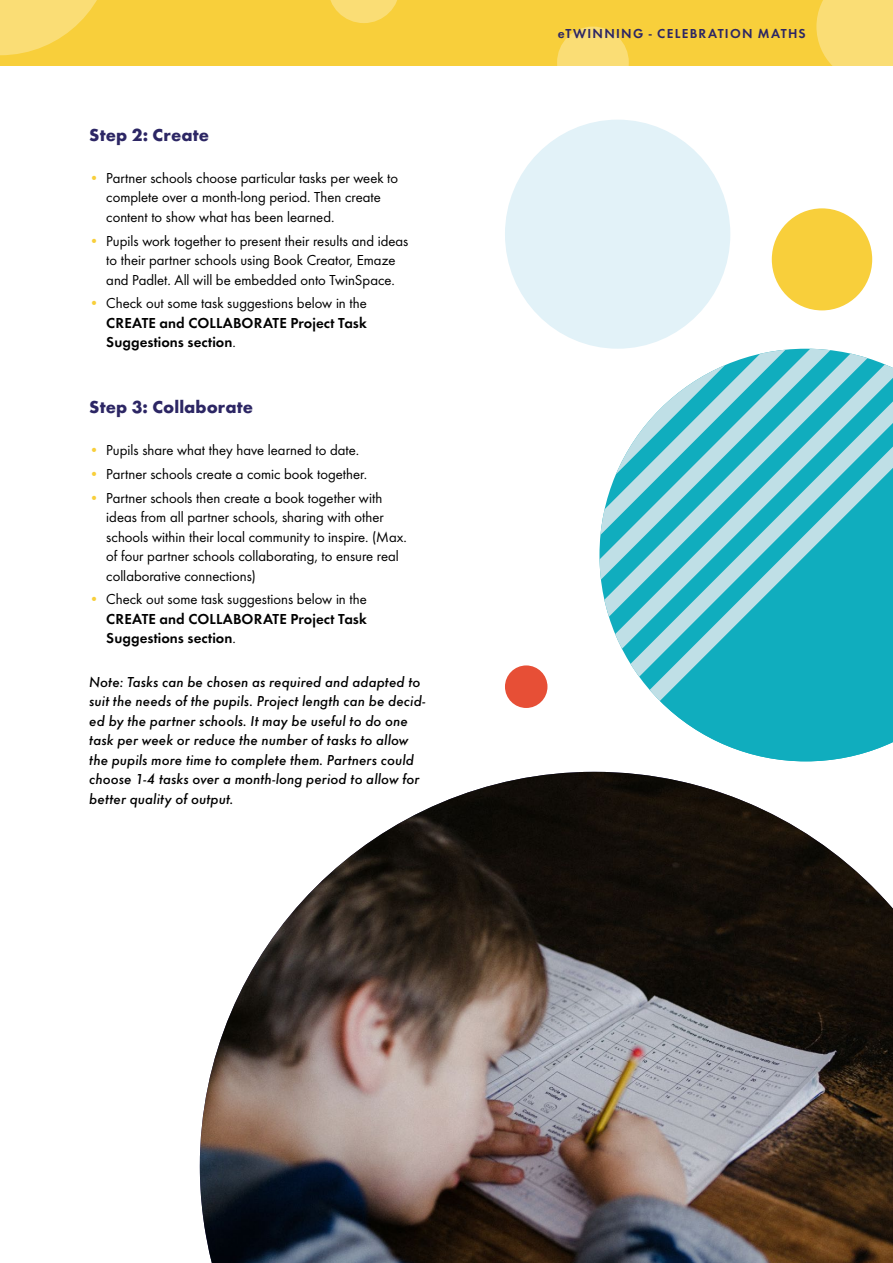
<style>
.page{position:relative;width:893px;height:1263px;background:#fff}
.page>*{position:absolute;margin:0;border:0;box-sizing:border-box;transform-origin:0 0}
.t1{font:700 18px "Futura";letter-spacing:.005em;color:#2c2664}
.t2{font:15px/19.5px "Futura Boo";color:#000}
.t3{font:italic 500 15px/19.5px "Futura";letter-spacing:.005em;color:#000}
.t4{font:15px/19.5px "Futura Dem";letter-spacing:.005em;color:#000}
.t5{font:13.5px "Futura Dem";letter-spacing:.095em;color:#2c2664}
.s1{color:#f8cf3b}
.s2{font-family:"Futura Boo"}
</style>
<div class="page">
<div style="left:0;top:0;width:893px;height:66px;background:#f8cf3b"></div>
<div style="left:816px;top:0;width:77px;height:66px;background:#fadd75"></div>
<svg style="left:557px;top:27px;width:72px;height:39px"></svg>
<svg style="left:330px;top:0;width:67px;height:23px"></svg>
<svg style="left:0;top:0;width:97px;height:55px"></svg>
<img style="left:200px;top:772px;width:693px;height:491px">
<svg style="left:660px;top:701px;width:233px;height:80px;fill:#10adbe"></svg>
<svg style="left:650px;top:677px;width:243px;height:24px;background:#1db1c1"></svg>
<svg style="left:630px;top:649px;width:263px;height:28px;background:#2bb4c4"></svg>
<svg style="left:615px;top:364px;width:278px;height:285px;background:#38b8c7"></svg>
<svg style="left:604px;top:354px;width:263px;height:263px;background:#4abdcb"></svg>
<svg style="left:599px;top:349px;width:231px;height:231px;background:#63c5d1"></svg>
<svg style="left:600px;top:350px;width:186px;height:185px"></svg>
<div style="left:505px;top:120px;width:225px;height:229px;background:#e2f2f8;border-radius:50%"></div>
<div style="left:772px;top:208px;width:100px;height:102px;background:#f8cf3b;border-radius:50%"></div>
<div style="left:505px;top:665px;width:42px;height:43px;background:#e74f36;border-radius:50%"></div>
<p class="t1" style="left:89px;top:122px;width:121px">Step 2: Create</p>
<p class="t2" style="left:106px;top:167px;width:293px;text-indent:-17px"><span class="s1">•</span> Partner schools choose particular tasks per week to complete over a month-long period. Then create content to show what has been learned.</p>
<p class="t2" style="left:89px;top:230px;width:321px;text-align:center"><span class="s1">•</span> Pupils work together to present their results and ideas to their partner schools using Book Creator, Emaze<br>and Padlet. All will be embedded onto TwinSpace.</p>
<p class="t2" style="left:89px;top:293px;width:279px"><span class="s1">•</span> Check out some task suggestions below in the</p>
<p class="t4" style="left:106px;top:312px;width:262px">CREATE and COLLABORATE Project Task<br>Suggestions section<span class="s2">.</span></p>
<p class="t1" style="left:89px;top:394px;width:165px">Step 3: Collaborate</p>
<p class="t2" style="left:89px;top:439px;width:271px"><span class="s1">•</span> Pupils share what they have learned to date.</p>
<p class="t2" style="left:89px;top:463px;width:279px"><span class="s1">•</span> Partner schools create a comic book together.</p>
<p class="t2" style="left:106px;top:487px;width:302px;text-indent:-17px"><span class="s1">•</span> Partner schools then create a book together with ideas from all partner schools, sharing with other schools within their local community to inspire. (Max. of four partner schools collaborating, to ensure real collaborative connections)</p>
<p class="t2" style="left:89px;top:589px;width:279px"><span class="s1">•</span> Check out some task suggestions below in the</p>
<p class="t4" style="left:106px;top:608px;width:262px">CREATE and COLLABORATE Project Task<br>Suggestions section<span class="s2">.</span></p>
<p class="t3" style="left:89px;top:671px;width:337px">Note: Tasks can be chosen as required and adapted to suit the needs of the pupils. Project length can be decid&shy;ed by the partner schools. It may be useful to do one task per week or reduce the number of tasks to allow the pupils more time to complete them. Partners could choose 1-4 tasks over a month-long period to allow for better quality of output.</p>
<p class="t5" style="left:558px;top:24px;width:249px">eTWINNING - CELEBRATION MATHS</p>
</div>
